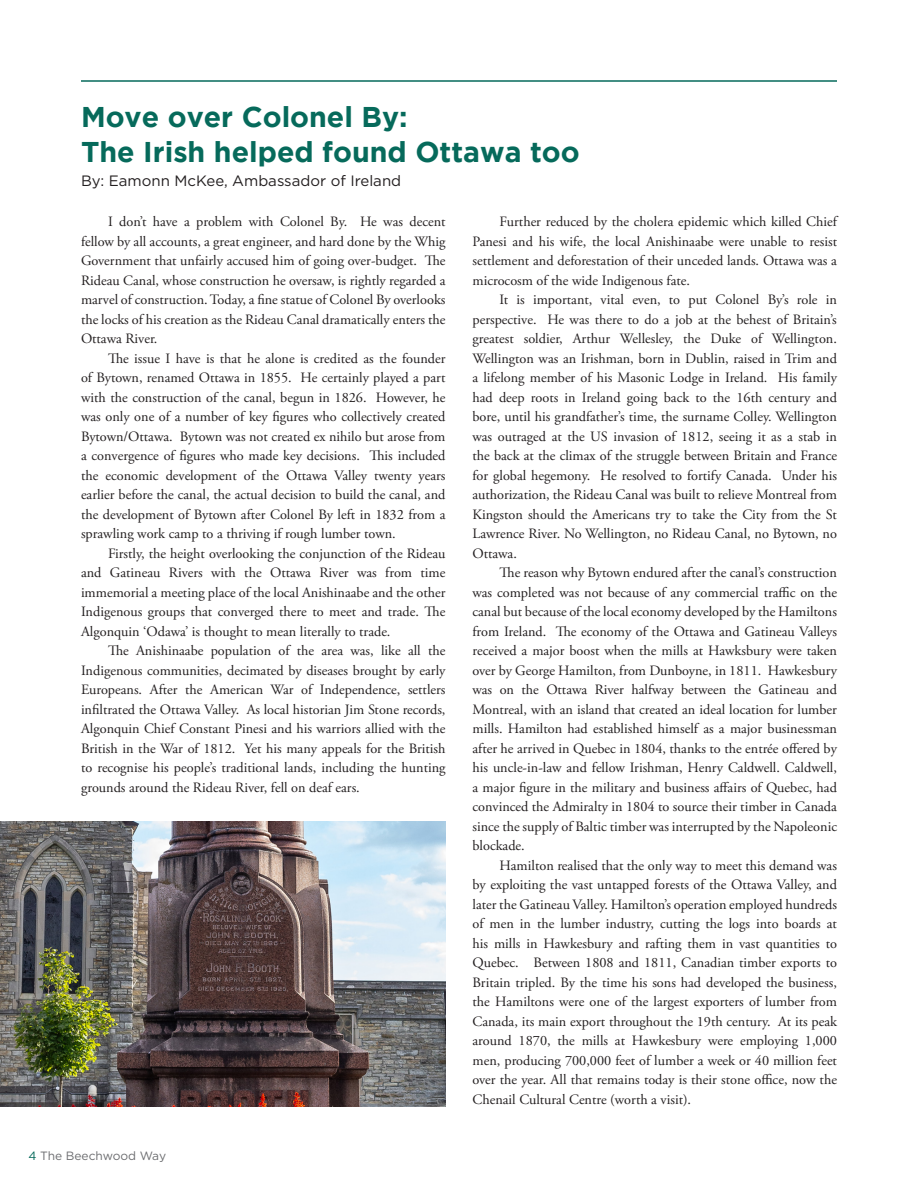
<style>
.page{position:relative;width:918px;height:1188px;background:#fff}
.page>*{position:absolute;margin:0;border:0;box-sizing:border-box;transform-origin:0 0}
.t1{font:700 28.5px "Gotham";color:#066a5b}
.t2{font:15px "Gotham HTF";color:#231f20}
.t3{font:14.25px/19.5px "Adobe Garamond Pro";color:#231f20;text-align:justify}
.t4{font:12px "Gotham";color:#6c6d70}
.s1{color:#066a5b}
</style>
<div class="page">
<hr style="left:81px;top:80px;width:756px;height:2px;background:#066a5b">
<img style="left:0;top:822px;width:446px;height:285px">
<p class="t1" style="left:81px;top:101px;width:328px">Move over Colonel By:</p>
<p class="t1" style="left:81px;top:135px;width:500px">The Irish helped found Ottawa too</p>
<p class="t2" style="left:81px;top:172px;width:322px">By: Eamonn McKee, Ambassador of Ireland</p>
<p class="t3" style="left:81px;top:213px;width:366px;text-indent:27px">I don’t have a problem with Colonel By. He was decent fellow by all accounts, a great engineer, and hard done by the Whig Government that unfairly accused him of going over-budget. The Rideau Canal, whose construction he oversaw, is rightly regarded a marvel of construction. Today, a fine statue of Colonel By overlooks the locks of his creation as the Rideau Canal dramatically enters the Ottawa River.</p>
<p class="t3" style="left:81px;top:349px;width:366px;text-indent:27px">The issue I have is that he alone is credited as the founder of Bytown, renamed Ottawa in 1855. He certainly played a part with the construction of the canal, begun in 1826. However, he was only one of a number of key figures who collectively created Bytown/Ottawa. Bytown was not created ex nihilo but arose from a convergence of figures who made key decisions. This included the economic development of the Ottawa Valley twenty years earlier before the canal, the actual decision to build the canal, and the development of Bytown after Colonel By left in 1832 from a sprawling work camp to a thriving if rough lumber town.</p>
<p class="t3" style="left:81px;top:544px;width:366px;text-indent:27px">Firstly, the height overlooking the conjunction of the Rideau and Gatineau Rivers with the Ottawa River was from time immemorial a meeting place of the local Anishinaabe and the other Indigenous groups that converged there to meet and trade. The Algonquin ‘Odawa’ is thought to mean literally to trade.</p>
<p class="t3" style="left:81px;top:642px;width:366px;text-indent:27px">The Anishinaabe population of the area was, like all the Indigenous communities, decimated by diseases brought by early Europeans. After the American War of Independence, settlers infiltrated the Ottawa Valley. As local historian Jim Stone records, Algonquin Chief Constant Pinesi and his warriors allied with the British in the War of 1812. Yet his many appeals for the British to recognise his people’s traditional lands, including the hunting grounds around the Rideau River, fell on deaf ears.</p>
<p class="t3" style="left:472px;top:213px;width:366px;text-indent:27px">Further reduced by the cholera epidemic which killed Chief Panesi and his wife, the local Anishinaabe were unable to resist settlement and deforestation of their unceded lands. Ottawa was a microcosm of the wide Indigenous fate.</p>
<p class="t3" style="left:472px;top:291px;width:366px;text-indent:27px">It is important, vital even, to put Colonel By’s role in perspective. He was there to do a job at the behest of Britain’s greatest soldier, Arthur Wellesley, the Duke of Wellington.<br>Wellington was an Irishman, born in Dublin, raised in Trim and a lifelong member of his Masonic Lodge in Ireland. His family had deep roots in Ireland going back to the 16th century and bore, until his grandfather’s time, the surname Colley. Wellington was outraged at the US invasion of 1812, seeing it as a stab in the back at the climax of the struggle between Britain and France for global hegemony. He resolved to fortify Canada. Under his authorization, the Rideau Canal was built to relieve Montreal from Kingston should the Americans try to take the City from the St Lawrence River. No Wellington, no Rideau Canal, no Bytown, no Ottawa.</p>
<p class="t3" style="left:472px;top:564px;width:366px;text-indent:27px">The reason why Bytown endured after the canal’s construction was completed was not because of any commercial traffic on the canal but because of the local economy developed by the Hamiltons from Ireland. The economy of the Ottawa and Gatineau Valleys received a major boost when the mills at Hawksbury were taken over by George Hamilton, from Dunboyne, in 1811. Hawkesbury was on the Ottawa River halfway between the Gatineau and Montreal, with an island that created an ideal location for lumber mills. Hamilton had established himself as a major businessman after he arrived in Quebec in 1804, thanks to the entrée offered by his uncle-in-law and fellow Irishman, Henry Caldwell. Caldwell, a major figure in the military and business affairs of Quebec, had convinced the Admiralty in 1804 to source their timber in Canada since the supply of Baltic timber was interrupted by the Napoleonic blockade.</p>
<p class="t3" style="left:472px;top:856px;width:366px;text-indent:27px">Hamilton realised that the only way to meet this demand was by exploiting the vast untapped forests of the Ottawa Valley, and later the Gatineau Valley. Hamilton’s operation employed hundreds of men in the lumber industry, cutting the logs into boards at his mills in Hawkesbury and rafting them in vast quantities to Quebec. Between 1808 and 1811, Canadian timber exports to Britain tripled. By the time his sons had developed the business, the Hamiltons were one of the largest exporters of lumber from Canada, its main export throughout the 19th century. At its peak around 1870, the mills at Hawkesbury were employing 1,000 men, producing 700,000 feet of lumber a week or 40 million feet over the year. All that remains today is their stone office, now the Chenail Cultural Centre (worth a visit).</p>
<p class="t4" style="left:28px;top:1149px;width:139px"><span class="s1">4</span> The Beechwood Way</p>
</div>
